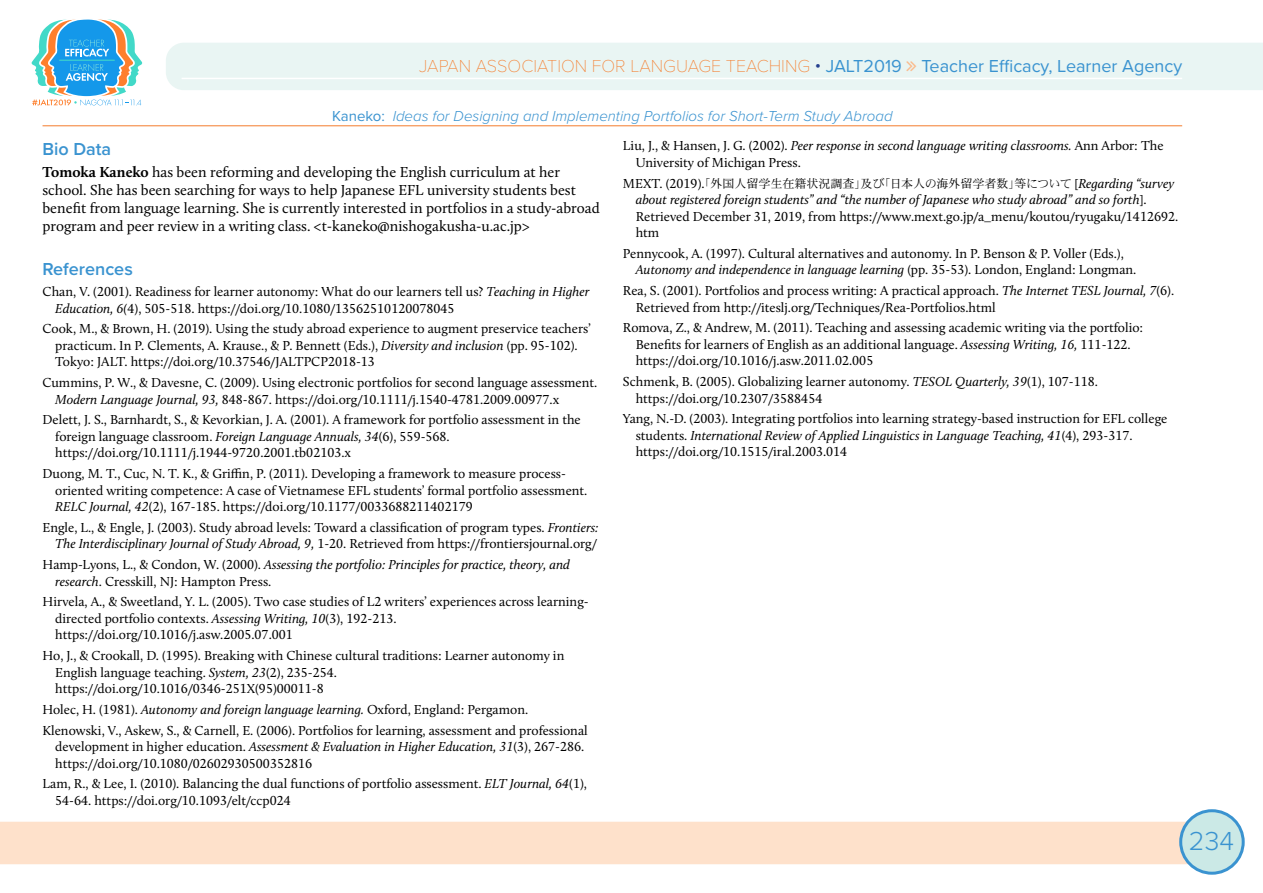
<style>
.page{position:relative;width:1263px;height:893px;background:#fff}
.page>*{position:absolute;margin:0;border:0;box-sizing:border-box;transform-origin:0 0}
.t1{font:300 27px "Proxima Nova";color:#3a93d0}
.t2{font:18px "Proxima Nova";color:#3a93d0}
.t3{font:600 18px "Proxima Nova";color:#3a93d0}
.t4{font:15px/18px "Calluna";color:#000}
.t5{font:italic 300 15px "Proxima Nova";color:#3a93d0}
.t6{font:13.5px/16.5px "Calluna";color:#000}
.t7{font:italic 13.5px/16.5px "Calluna";color:#000}
.t8{font:12px "Heisei Min Std W3";color:#000}
.s1{font-family:"Proxima Nova T";font-weight:100;color:#f57d2d}
.s2{font-weight:300;color:#24408f}
.s3{font-weight:400;font-style:normal}
.s4{font-weight:700}
.s5{font-style:italic}
.s6{font-style:normal}
.s7{font-family:"Calluna";font-size:13.5px}
.s8{font-family:"Calluna";font-style:italic;font-size:13.5px}
</style>
<div class="page">
<div style="left:0;top:822px;width:1190px;height:42px;background:#fee1cb"></div>
<div style="left:1181px;top:811px;width:62px;height:62px;background:#cbe9e6;border-radius:50%"></div>
<div style="left:1179px;top:809px;width:66px;height:66px;border:3px solid #3a93d0;border-radius:50%"></div>
<svg style="left:31px;top:19px;width:112px;height:87px"></svg>
<div style="left:166px;top:43px;width:1097px;height:47px;background:#e9f5f3"></div>
<hr style="left:182px;top:78px;width:1000px;height:1px;background:#fff">
<hr style="left:43px;top:126px;width:1139px;height:1px;background:#f57d2d">
<svg style="left:907px;top:61px;width:9px;height:10px"></svg>
<h2 class="t2" style="left:419px;top:52px;width:764px"><span class="s1">JAPAN ASSOCIATION FOR LANGUAGE TEACHING</span> <span class="s2">•</span> JALT2019 Teacher Efficacy, Learner Agency</h2>
<p class="t5" style="left:332px;top:105px;width:562px"><span class="s3">Kaneko:</span> Ideas for Designing and Implementing Portfolios for Short-Term Study Abroad</p>
<h2 class="t3" style="left:43px;top:135px;width:70px">Bio Data</h2>
<p class="t4" style="left:43px;top:163px;width:559px"><span class="s4">Tomoka Kaneko</span> has been reforming and developing the English curriculum at her school. She has been searching for ways to help Japanese EFL university students best benefit from language learning. She is currently interested in portfolios in a study-abroad program and peer review in a writing class. &lt;t-kaneko@nishogakusha-u.ac.jp&gt;</p>
<h2 class="t3" style="left:43px;top:256px;width:92px">References</h2>
<p class="t6" style="left:55px;top:283px;width:536px;text-indent:-13px">Chan, V. (2001). Readiness for learner autonomy: What do our learners tell us? <span class="s5">Teaching in Higher<br>Education, 6(</span>4), 505-518. https://doi.org/10.1080/13562510120078045</p>
<p class="t6" style="left:55px;top:320px;width:537px;text-indent:-13px">Cook, M., &amp; Brown, H. (2019). Using the study abroad experience to augment preservice teachers’ practicum. In P. Clements, A. Krause., &amp; P. Bennett (Eds.), <span class="s5">Diversity and inclusion</span> (pp. 95-102).<br>Tokyo: JALT. https://doi.org/10.37546/JALTPCP2018-13</p>
<p class="t6" style="left:55px;top:374px;width:544px;text-indent:-13px">Cummins, P. W., &amp; Davesne, C. (2009). Using electronic portfolios for second language assessment.<br><span class="s5">Modern Language Journal, 93,</span> 848-867. https://doi.org/10.1111/j.1540-4781.2009.00977.x</p>
<p class="t6" style="left:55px;top:411px;width:527px;text-indent:-13px">Delett, J. S., Barnhardt, S., &amp; Kevorkian, J. A. (2001). A framework for portfolio assessment in the foreign language classroom. <span class="s5">Foreign Language Annuals, 34</span>(6), 559-568. https://doi.org/10.1111/j.1944-9720.2001.tb02103.x</p>
<p class="t6" style="left:55px;top:465px;width:534px;text-indent:-13px">Duong, M. T., Cuc, N. T. K., &amp; Griffin, P. (2011). Developing a framework to measure process&shy;oriented writing competence: A case of Vietnamese EFL students’ formal portfolio assessment.<br><span class="s5">RELC Journal, 42</span>(2), 167-185. https://doi.org/10.1177/0033688211402179</p>
<p class="t6" style="left:43px;top:519px;width:558px;text-align:right">Engle, L., &amp; Engle, J. (2003). Study abroad levels: Toward a classification of program types. <span class="s5">Frontiers:<br>The Interdisciplinary Journal of Study Abroad, 9,</span> 1-20. Retrieved from https://frontiersjournal.org/</p>
<p class="t7" style="left:55px;top:556px;width:516px;text-indent:-13px"><span class="s6">Hamp-Lyons, L., &amp; Condon, W. (2000).</span> Assessing the portfolio: Principles for practice, theory, and research<span class="s6">. Cresskill, NJ: Hampton Press.</span></p>
<p class="t6" style="left:55px;top:593px;width:535px;text-indent:-13px">Hirvela, A., &amp; Sweetland, Y. L. (2005). Two case studies of L2 writers’ experiences across learning&shy;directed portfolio contexts. <span class="s5">Assessing Writing, 10</span>(3), 192-213. https://doi.org/10.1016/j.asw.2005.07.001</p>
<p class="t6" style="left:55px;top:647px;width:511px;text-indent:-13px">Ho, J., &amp; Crookall, D. (1995). Breaking with Chinese cultural traditions: Learner autonomy in<br>English language teaching. <span class="s5">System, 23</span>(2), 235-254. https://doi.org/10.1016/0346-251X(95)00011-8</p>
<p class="t6" style="left:43px;top:699px;width:547px;line-height:20.7px">Holec, H. (1981). <span class="s5">Autonomy and foreign language learning.</span> Oxford, England: Pergamon.<br>Klenowski, V., Askew, S., &amp; Carnell, E. (2006). Portfolios for learning, assessment and professional</p>
<p class="t6" style="left:55px;top:738px;width:531px">development in higher education. <span class="s5">Assessment &amp; Evaluation in Higher Education, 31</span>(3), 267-286. https://doi.org/10.1080/02602930500352816</p>
<p class="t6" style="left:55px;top:775px;width:533px;text-indent:-13px">Lam, R., &amp; Lee, I. (2010). Balancing the dual functions of portfolio assessment. <span class="s5">ELT Journal, 64</span>(1),<br>54-64. https://doi.org/10.1093/elt/ccp024</p>
<p class="t6" style="left:636px;top:137px;width:529px;text-indent:-13px">Liu, J., &amp; Hansen, J. G. (2002). <span class="s5">Peer response in second language writing classrooms.</span> Ann Arbor: The<br>University of Michigan Press.</p>
<p class="t8" style="left:623px;top:176px;width:553px"><span class="s7">MEXT. (2019).</span>「外国人留学生在籍状況調査」及び「日本人の海外留学者数」等について <span class="s7">[</span><span class="s8">Regarding “survey</span></p>
<p class="t6" style="left:636px;top:191px;width:544px"><span class="s5">about registered foreign students” and “the number of Japanese who study abroad” and so forth</span>].<br>Retrieved December 31, 2019, from https://www.mext.go.jp/a_menu/koutou/ryugaku/1412692. htm</p>
<p class="t6" style="left:636px;top:245px;width:502px;text-indent:-13px">Pennycook, A. (1997). Cultural alternatives and autonomy. In P. Benson &amp; P. Voller (Eds.),<br><span class="s5">Autonomy and independence in language learning</span> (pp. 35-53). London, England: Longman.</p>
<p class="t6" style="left:636px;top:282px;width:540px;text-indent:-13px">Rea, S. (2001). Portfolios and process writing: A practical approach. <span class="s5">The Internet TESL Journal, 7</span>(6).<br>Retrieved from http://iteslj.org/Techniques/Rea-Portfolios.html</p>
<p class="t6" style="left:636px;top:320px;width:509px;text-indent:-13px">Romova, Z., &amp; Andrew, M. (2011). Teaching and assessing academic writing via the portfolio:<br>Benefits for learners of English as an additional language. <span class="s5">Assessing Writing, 16,</span> 111-122. https://doi.org/10.1016/j.asw.2011.02.005</p>
<p class="t6" style="left:636px;top:373px;width:464px;text-indent:-13px">Schmenk, B. (2005). Globalizing learner autonomy. <span class="s5">TESOL Quarterly, 39</span>(1), 107-118. https://doi.org/10.2307/3588454</p>
<p class="t6" style="left:636px;top:411px;width:533px;text-indent:-13px">Yang, N.-D. (2003). Integrating portfolios into learning strategy-based instruction for EFL college students. <span class="s5">International Review of Applied Linguistics in Language Teaching, 41</span>(4), 293-317. https://doi.org/10.1515/iral.2003.014</p>
<h1 class="t1" style="left:1189px;top:820px;width:47px">234</h1>
</div>
